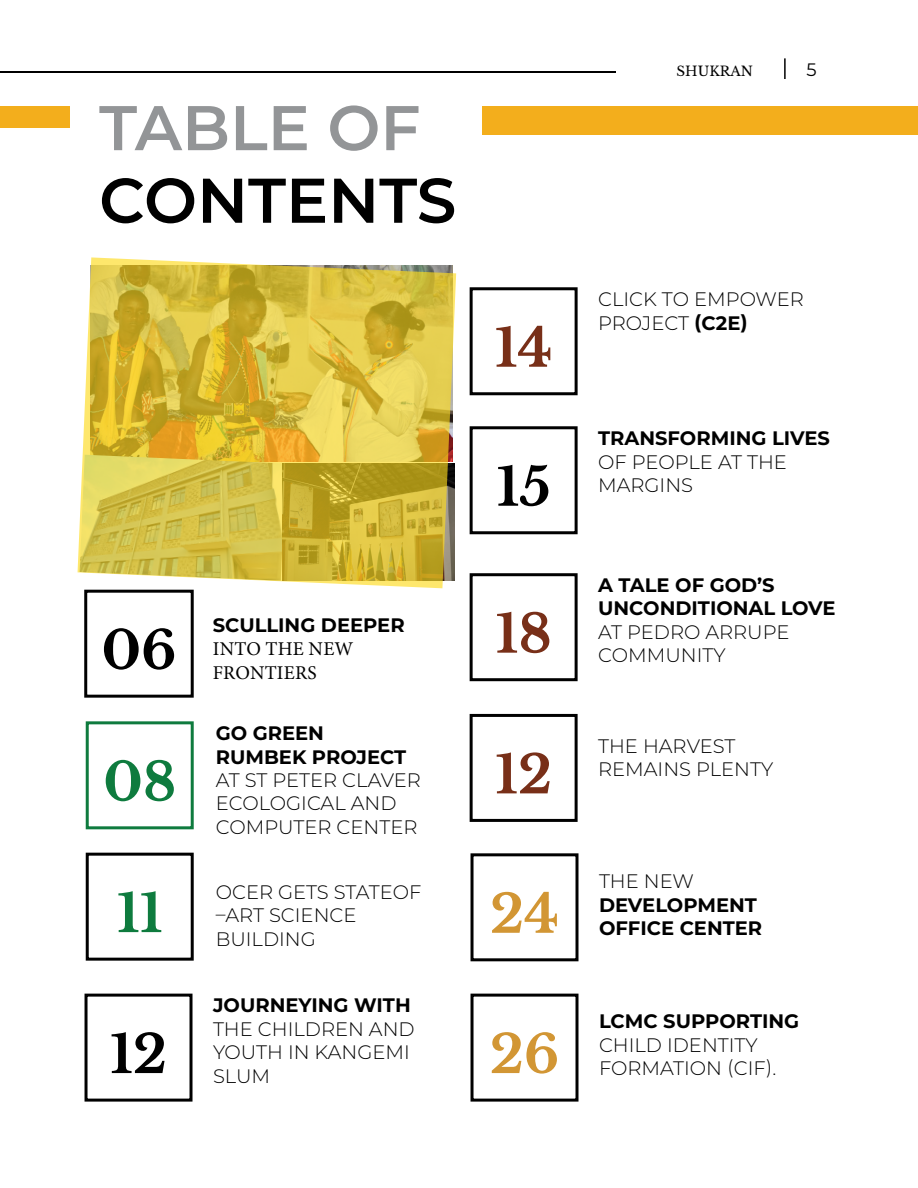
<style>
.page{position:relative;width:918px;height:1188px;background:#fff}
.page>*{position:absolute;margin:0;border:0;box-sizing:border-box;transform-origin:0 0}
.t1{font:600 63px "Montserrat";color:#000}
.t2{font:600 63px "Montserrat";color:#939597}
.t3{font:700 52.5px "Libre Baskerville";color:#000}
.t4{font:700 52.5px "Libre Baskerville";color:#782f18}
.t5{font:700 52.5px "Libre Baskerville";color:#0e7b3e}
.t6{font:700 52.5px "Libre Baskerville";color:#d29634}
.t7{font:300 19.5px/23.4px "Montserrat";color:#000}
.t8{font:700 19.5px/23.4px "Montserrat";color:#000}
.t9{font:19.5px/23.4px "Minion Pro";letter-spacing:.01em;color:#000}
.t10{font:18px "Montserrat";color:#000}
.t11{font:13.5px "Libre Baskerville";color:#010101}
.s1{font-weight:700}
</style>
<div class="page">
<hr style="left:784px;top:58px;width:2px;height:21px;background:#000">
<hr style="left:0;top:71px;width:616px;height:2px;background:#000">
<div style="left:470px;top:426px;width:108px;height:108px;border:3px solid #000"></div>
<div style="left:470px;top:287px;width:108px;height:108px;border:3px solid #000"></div>
<div style="left:85px;top:994px;width:108px;height:108px;border:3px solid #000"></div>
<div style="left:470px;top:573px;width:108px;height:108px;border:3px solid #000"></div>
<div style="left:86px;top:853px;width:108px;height:108px;border:3px solid #000"></div>
<div style="left:471px;top:853px;width:108px;height:108px;border:3px solid #000"></div>
<div style="left:471px;top:994px;width:108px;height:108px;border:3px solid #000"></div>
<div style="left:86px;top:721px;width:108px;height:108px;border:3px solid #0e7b3e"></div>
<div style="left:84px;top:590px;width:110px;height:108px;border:3px solid #000"></div>
<div style="left:470px;top:714px;width:108px;height:108px;border:3px solid #000"></div>
<div style="left:482px;top:106px;width:436px;height:29px;background:#f3ae1c"></div>
<div style="left:0;top:106px;width:70px;height:22px;background:#f3ae1c"></div>
<svg style="left:78px;top:257px;width:378px;height:331px;background:#d6be4b"></svg>
<h1 class="t2" style="left:99px;top:83px;width:323px">TABLE OF</h1>
<h1 class="t1" style="left:99px;top:156px;width:359px">CONTENTS</h1>
<h2 class="t4" style="left:495px;top:316px;width:59px">14</h2>
<h2 class="t3" style="left:497px;top:455px;width:56px">15</h2>
<h2 class="t3" style="left:101px;top:618px;width:77px">06</h2>
<h2 class="t5" style="left:103px;top:750px;width:74px">08</h2>
<p class="t8" style="left:213px;top:612px;width:194px">SCULLING DEEPER</p>
<p class="t9" style="left:213px;top:638px;width:142px">INTO THE NEW<br>FRONTIERS</p>
<p class="t8" style="left:216px;top:721px;width:192px">GO GREEN<br>RUMBEK PROJECT</p>
<p class="t7" style="left:216px;top:768px;width:207px">AT ST PETER CLAVER<br>ECOLOGICAL AND<br>COMPUTER CENTER</p>
<h2 class="t4" style="left:496px;top:602px;width:58px">18</h2>
<h2 class="t4" style="left:495px;top:742px;width:59px">12</h2>
<p class="t7" style="left:216px;top:880px;width:207px">OCER GETS STATEOF –ART SCIENCE<br>BUILDING</p>
<h2 class="t5" style="left:117px;top:881px;width:47px">11</h2>
<h2 class="t6" style="left:490px;top:882px;width:71px">24</h2>
<h2 class="t3" style="left:110px;top:1022px;width:59px">12</h2>
<p class="t8" style="left:213px;top:993px;width:199px">JOURNEYING WITH</p>
<p class="t7" style="left:213px;top:1017px;width:203px">THE CHILDREN AND<br>YOUTH IN KANGEMI<br>SLUM</p>
<h2 class="t6" style="left:490px;top:1022px;width:71px">26</h2>
<p class="t11" style="left:677px;top:63px;width:78px">SHUKRAN</p>
<p class="t10" style="left:807px;top:57px;width:12px">5</p>
<p class="t7" style="left:598px;top:287px;width:207px">CLICK TO EMPOWER<br>PROJECT <span class="s1">(C2E)</span></p>
<p class="t8" style="left:598px;top:426px;width:233px">TRANSFORMING LIVES</p>
<p class="t7" style="left:598px;top:449px;width:190px">OF PEOPLE AT THE<br>MARGINS</p>
<p class="t8" style="left:598px;top:572px;width:239px">A TALE OF GOD’S<br>UNCONDITIONAL LOVE</p>
<p class="t7" style="left:598px;top:620px;width:193px">AT PEDRO ARRUPE<br>COMMUNITY</p>
<p class="t7" style="left:598px;top:733px;width:177px">THE HARVEST<br>REMAINS PLENTY</p>
<p class="t7" style="left:599px;top:869px;width:97px">THE NEW</p>
<p class="t8" style="left:599px;top:892px;width:165px">DEVELOPMENT<br>OFFICE CENTER</p>
<p class="t8" style="left:599px;top:1009px;width:202px">LCMC SUPPORTING</p>
<p class="t7" style="left:599px;top:1033px;width:179px">CHILD IDENTITY<br>FORMATION (CIF).</p>
</div>
